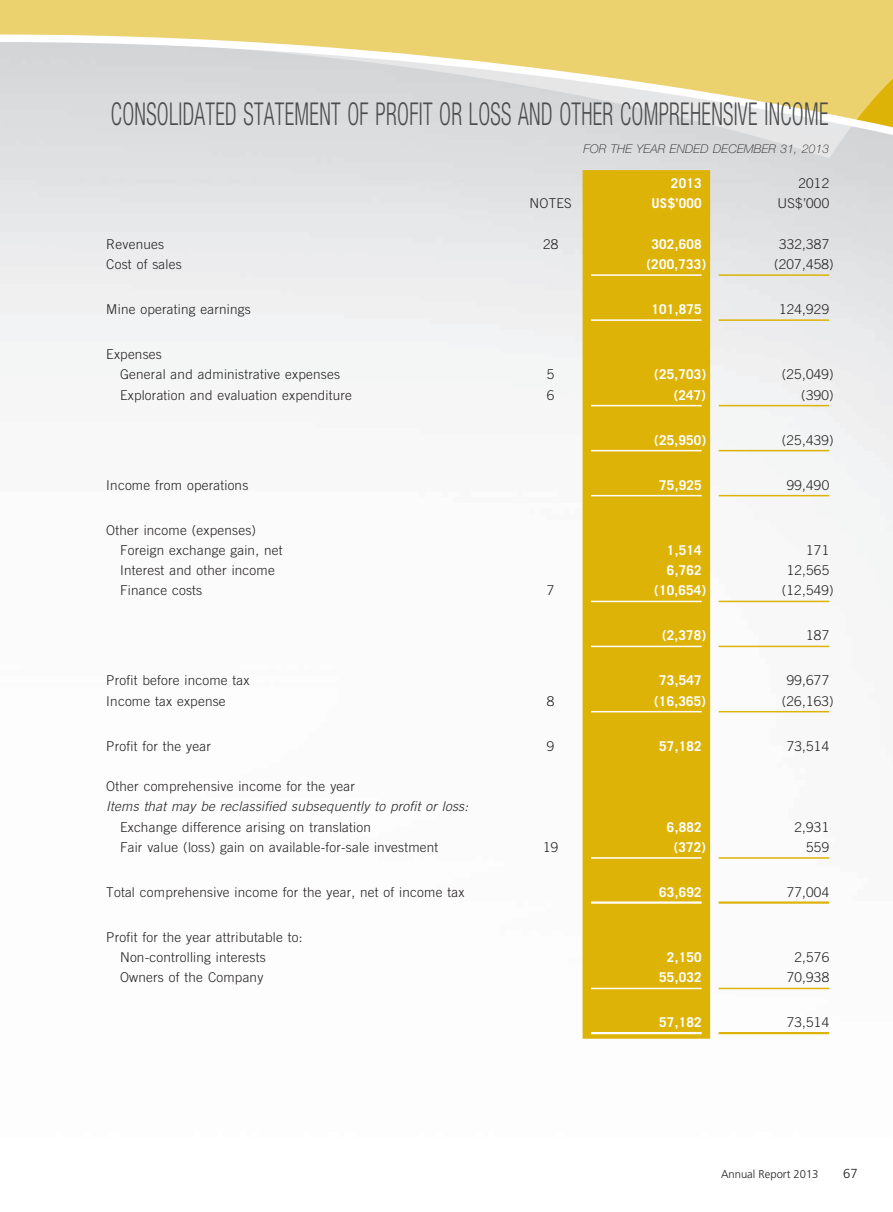
<style>
.page{position:relative;width:893px;height:1212px;background:#fff}
.page>*{position:absolute;margin:0;border:0;box-sizing:border-box;transform-origin:0 0}
.t1{font:300 condensed 31.5px "Helvetica Neue LT Std";letter-spacing:.015em;color:#4b4c4d;scale:.68 1}
.t2{font:300 13.5px/20.2px "Trade Gothic LT Std";letter-spacing:.015em;color:#231f20}
.t3{font:700 13.5px "Trade Gothic LT Std";letter-spacing:.015em;color:#fff}
.t4{font:italic 300 13.5px "Trade Gothic LT Std";letter-spacing:.015em;color:#231f20}
.t5{font:300 13.05px "Frutiger LT Std";color:#231f20}
.t6{font:italic 100 12px "Helvetica Neue LT Std";letter-spacing:.015em;color:#231f20}
.t7{font:300 11.25px "Frutiger LT Std";color:#231f20}
</style>
<div class="page">
<svg style="left:0;top:0;width:893px;height:158px;background:#e2d8b0"></svg>
<div style="left:583px;top:170px;width:127px;height:869px;background:#deb308"></div>
<hr style="left:591px;top:274px;width:111px;height:2px;background:#fff">
<hr style="left:719px;top:274px;width:110px;height:2px;background:#deb308">
<hr style="left:591px;top:319px;width:111px;height:2px;background:#fff">
<hr style="left:719px;top:319px;width:110px;height:2px;background:#deb308">
<hr style="left:591px;top:405px;width:111px;height:1px;background:#fff">
<hr style="left:719px;top:405px;width:110px;height:1px;background:#deb308">
<hr style="left:591px;top:450px;width:111px;height:1px;background:#fff">
<hr style="left:719px;top:450px;width:110px;height:1px;background:#deb308">
<hr style="left:591px;top:495px;width:111px;height:1px;background:#fff">
<hr style="left:719px;top:495px;width:110px;height:1px;background:#deb308">
<hr style="left:591px;top:601px;width:111px;height:1px;background:#fff">
<hr style="left:719px;top:601px;width:110px;height:1px;background:#deb308">
<hr style="left:591px;top:646px;width:111px;height:1px;background:#fff">
<hr style="left:719px;top:646px;width:110px;height:1px;background:#deb308">
<hr style="left:591px;top:711px;width:111px;height:1px;background:#fff">
<hr style="left:719px;top:711px;width:110px;height:1px;background:#deb308">
<hr style="left:591px;top:857px;width:111px;height:2px;background:#fff">
<hr style="left:719px;top:857px;width:110px;height:2px;background:#deb308">
<hr style="left:591px;top:901px;width:111px;height:3px;background:#fff">
<hr style="left:719px;top:901px;width:110px;height:3px;background:#deb308">
<hr style="left:591px;top:988px;width:111px;height:1px;background:#fff">
<hr style="left:719px;top:988px;width:110px;height:1px;background:#deb308">
<hr style="left:591px;top:1032px;width:111px;height:2px;background:#fff">
<hr style="left:719px;top:1032px;width:110px;height:2px;background:#deb308">
<h1 class="t1" style="left:111px;top:96px;width:1057px">CONSOLIDATED STATEMENT OF PROFIT OR LOSS AND OTHER COMPREHENSIVE INCOME</h1>
<p class="t6" style="left:583px;top:142px;width:247px">FOR THE YEAR ENDED DECEMBER 31, 2013</p>
<p class="t3" style="left:671px;top:175px;width:32px">2013</p>
<p class="t2" style="left:798px;top:173px;width:32px">2012</p>
<p class="t2" style="left:530px;top:193px;width:44px">NOTES</p>
<p class="t3" style="left:651px;top:195px;width:52px">US$’000</p>
<p class="t2" style="left:778px;top:193px;width:53px">US$’000</p>
<p class="t2" style="left:106px;top:234px;width:59px">Revenues</p>
<p class="t2" style="left:543px;top:234px;width:17px">28</p>
<p class="t3" style="left:651px;top:236px;width:52px">302,608</p>
<p class="t2" style="left:779px;top:234px;width:52px">332,387</p>
<p class="t2" style="left:106px;top:254px;width:77px">Cost of sales</p>
<p class="t3" style="left:646px;top:256px;width:61px">(200,733)</p>
<p class="t2" style="left:774px;top:254px;width:61px">(207,458)</p>
<p class="t2" style="left:106px;top:299px;width:146px">Mine operating earnings</p>
<p class="t3" style="left:651px;top:301px;width:52px">101,875</p>
<p class="t2" style="left:779px;top:299px;width:52px">124,929</p>
<p class="t2" style="left:120px;top:344px;width:222px;text-indent:-14px">Expenses<br>General and administrative expenses</p>
<p class="t2" style="left:547px;top:364px;width:9px">5</p>
<p class="t3" style="left:654px;top:366px;width:53px">(25,703)</p>
<p class="t2" style="left:782px;top:364px;width:53px">(25,049)</p>
<p class="t2" style="left:120px;top:384px;width:234px">Exploration and evaluation expenditure</p>
<p class="t2" style="left:547px;top:384px;width:9px">6</p>
<p class="t3" style="left:674px;top:386px;width:34px">(247)</p>
<p class="t2" style="left:801px;top:384px;width:34px">(390)</p>
<p class="t3" style="left:654px;top:431px;width:53px">(25,950)</p>
<p class="t2" style="left:782px;top:429px;width:53px">(25,439)</p>
<p class="t2" style="left:106px;top:474px;width:144px">Income from operations</p>
<p class="t3" style="left:659px;top:476px;width:44px">75,925</p>
<p class="t2" style="left:787px;top:474px;width:44px">99,490</p>
<p class="t2" style="left:120px;top:519px;width:164px;text-indent:-14px">Other income (expenses)<br>Foreign exchange gain, net</p>
<p class="t3" style="left:667px;top:542px;width:36px">1,514</p>
<p class="t2" style="left:806px;top:540px;width:24px">171</p>
<p class="t2" style="left:120px;top:560px;width:156px">Interest and other income</p>
<p class="t3" style="left:667px;top:562px;width:36px">6,762</p>
<p class="t2" style="left:787px;top:560px;width:44px">12,565</p>
<p class="t2" style="left:120px;top:580px;width:84px">Finance costs</p>
<p class="t2" style="left:547px;top:580px;width:9px">7</p>
<p class="t3" style="left:654px;top:582px;width:53px">(10,654)</p>
<p class="t2" style="left:782px;top:580px;width:53px">(12,549)</p>
<p class="t3" style="left:662px;top:627px;width:46px">(2,378)</p>
<p class="t2" style="left:806px;top:625px;width:24px">187</p>
<p class="t2" style="left:106px;top:670px;width:145px">Profit before income tax</p>
<p class="t3" style="left:659px;top:672px;width:44px">73,547</p>
<p class="t2" style="left:787px;top:670px;width:44px">99,677</p>
<p class="t2" style="left:106px;top:690px;width:121px">Income tax expense</p>
<p class="t2" style="left:547px;top:690px;width:9px">8</p>
<p class="t3" style="left:654px;top:692px;width:53px">(16,365)</p>
<p class="t2" style="left:782px;top:690px;width:53px">(26,163)</p>
<p class="t2" style="left:106px;top:735px;width:106px">Profit for the year</p>
<p class="t2" style="left:547px;top:735px;width:9px">9</p>
<p class="t3" style="left:659px;top:737px;width:44px">57,182</p>
<p class="t2" style="left:787px;top:735px;width:44px">73,514</p>
<p class="t2" style="left:106px;top:776px;width:250px">Other comprehensive income for the year</p>
<p class="t4" style="left:106px;top:798px;width:363px">Items that may be reclassified subsequently to profit or loss:</p>
<p class="t2" style="left:120px;top:816px;width:252px">Exchange difference arising on translation</p>
<p class="t3" style="left:667px;top:818px;width:36px">6,882</p>
<p class="t2" style="left:794px;top:816px;width:36px">2,931</p>
<p class="t2" style="left:120px;top:837px;width:320px">Fair value (loss) gain on available-for-sale investment</p>
<p class="t2" style="left:543px;top:837px;width:17px">19</p>
<p class="t3" style="left:674px;top:839px;width:34px">(372)</p>
<p class="t2" style="left:806px;top:837px;width:24px">559</p>
<p class="t2" style="left:106px;top:882px;width:360px">Total comprehensive income for the year, net of income tax</p>
<p class="t3" style="left:659px;top:884px;width:44px">63,692</p>
<p class="t2" style="left:787px;top:882px;width:44px">77,004</p>
<p class="t2" style="left:120px;top:927px;width:184px;text-indent:-14px">Profit for the year attributable to:<br>Non-controlling interests</p>
<p class="t3" style="left:667px;top:949px;width:36px">2,150</p>
<p class="t2" style="left:794px;top:947px;width:36px">2,576</p>
<p class="t2" style="left:120px;top:967px;width:145px">Owners of the Company</p>
<p class="t3" style="left:659px;top:969px;width:44px">55,032</p>
<p class="t2" style="left:787px;top:967px;width:44px">70,938</p>
<p class="t3" style="left:659px;top:1014px;width:44px">57,182</p>
<p class="t2" style="left:787px;top:1012px;width:44px">73,514</p>
<p class="t7" style="left:721px;top:1167px;width:99px">Annual Report 2013</p>
<p class="t5" style="left:843px;top:1166px;width:16px">67</p>
</div>
